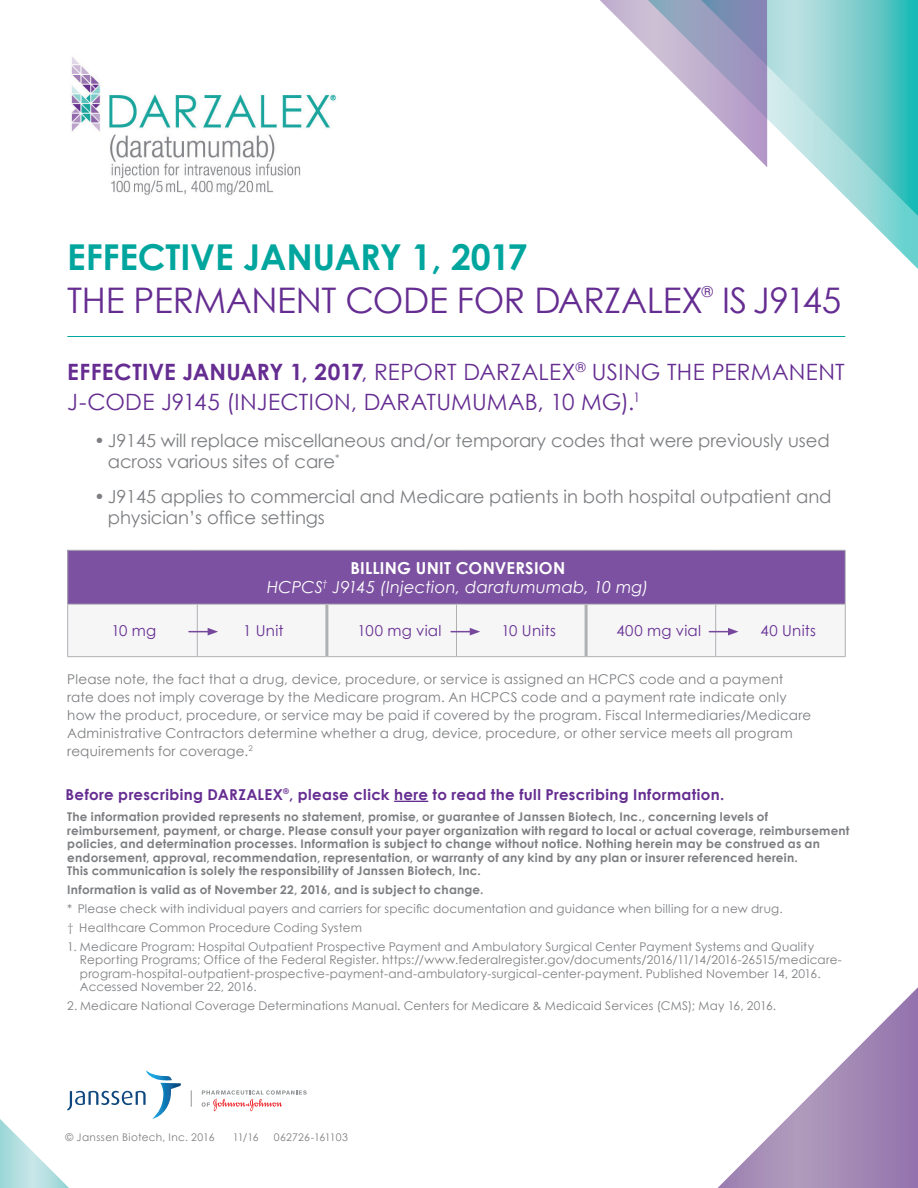
<style>
.page{position:relative;width:918px;height:1188px;background:#fff}
.page>*{position:absolute;margin:0;border:0;box-sizing:border-box;transform-origin:0 0}
.t1{font:700 35.7px "Century Gothic";letter-spacing:-.005em;color:#00a69e}
.t2{font:35.25px "Century Gothic";letter-spacing:-.01em;color:#652d91}
.t3{font:22.5px/30px "Century Gothic";letter-spacing:.01em;color:#652d91}
.t4{font:18px/21px "Century Gothic";letter-spacing:-.005em;color:#7c7e81}
.t5{font:italic 16.5px "Century Gothic";letter-spacing:.01em;color:#fff}
.t6{font:700 16.5px "Century Gothic";letter-spacing:.015em;color:#fff}
.t7{font:700 15px "Century Gothic";letter-spacing:.025em;color:#652d91}
.t8{font:15px "Century Gothic";letter-spacing:.02em;color:#652d91}
.t9{font:14.85px "Century Gothic";color:#652d91}
.t10{font:13.5px/18px "Century Gothic";letter-spacing:.015em;color:#7c7e81}
.t11{font:12px/13.5px "Century Gothic";letter-spacing:.015em;color:#7c7e81}
.t12{font:700 12px/13.5px "Century Gothic";letter-spacing:.015em;color:#7c7e81}
.t13{font:10.5px "Century Gothic";letter-spacing:.03em;color:#7c7e81}
.s1{font-weight:700}
</style>
<div class="page">
<hr style="left:394px;top:801px;width:34px;height:1px;background:#652d91">
<svg style="left:717px;top:987px;width:201px;height:201px"></svg>
<svg style="left:767px;top:0;width:151px;height:263px"></svg>
<svg style="left:600px;top:0;width:167px;height:167px"></svg>
<svg style="left:202px;top:1090px;width:105px;height:21px"></svg>
<svg style="left:191px;top:1090px;width:1px;height:17px"></svg>
<svg style="left:0;top:1070px;width:181px;height:118px"></svg>
<img style="left:71px;top:57px;width:265px;height:138px">
<hr style="left:67px;top:336px;width:778px;height:1px;background:#00a69e">
<div style="left:68px;top:550px;width:777px;height:54px;background:#7c51a1"></div>
<hr style="left:67px;top:550px;width:130px;height:1px;background:#afb0b4">
<hr style="left:67px;top:551px;width:1px;height:53px;background:#afb0b4">
<hr style="left:197px;top:550px;width:130px;height:1px;background:#afb0b4">
<hr style="left:327px;top:550px;width:129px;height:1px;background:#afb0b4">
<hr style="left:456px;top:550px;width:130px;height:1px;background:#afb0b4">
<hr style="left:586px;top:550px;width:130px;height:1px;background:#afb0b4">
<hr style="left:716px;top:550px;width:130px;height:1px;background:#afb0b4">
<hr style="left:67px;top:604px;width:130px;height:1px;background:#afb0b4">
<hr style="left:67px;top:605px;width:1px;height:51px;background:#afb0b4">
<hr style="left:845px;top:605px;width:1px;height:51px;background:#afb0b4">
<hr style="left:67px;top:656px;width:130px;height:1px;background:#afb0b4">
<hr style="left:716px;top:656px;width:130px;height:1px;background:#afb0b4">
<hr style="left:845px;top:551px;width:1px;height:53px;background:#afb0b4">
<hr style="left:716px;top:604px;width:130px;height:1px;background:#afb0b4">
<div style="left:68px;top:604px;width:777px;height:53px;background:#f6f6f7"></div>
<p class="t1" style="left:67px;top:234px;width:462px">EFFECTIVE JANUARY 1, 2017</p>
<p class="t2" style="left:67px;top:279px;width:637px">THE PERMANENT CODE FOR DARZALEX</p>
<p class="t9" style="left:702px;top:283px;width:13px">®</p>
<p class="t2" style="left:722px;top:279px;width:121px">IS J9145</p>
<p class="t3" style="left:67px;top:356px;width:779px"><span class="s1">EFFECTIVE JANUARY 1, 2017</span>, REPORT DARZALEX<sup>®</sup> USING THE PERMANENT<br>J-CODE J9145 (INJECTION, DARATUMUMAB, 10 MG).<sup>1</sup></p>
<p class="t4" style="left:108px;top:430px;width:723px;text-indent:-14px">•J9145 will replace miscellaneous and/or temporary codes that were previously used across various sites of care<sup>*</sup></p>
<p class="t4" style="left:108px;top:486px;width:725px;text-indent:-14px">•J9145 applies to commercial and Medicare patients in both hospital outpatient and physician’s office settings</p>
<p class="t6" style="left:350px;top:558px;width:216px">BILLING UNIT CONVERSION</p>
<p class="t5" style="left:267px;top:577px;width:383px">HCPCS<sup>†</sup> J9145 (Injection, daratumumab, 10 mg)</p>
<p class="t8" style="left:111px;top:622px;width:46px">10 mg</p>
<p class="t8" style="left:243px;top:622px;width:42px">1 Unit</p>
<p class="t8" style="left:358px;top:622px;width:85px">100 mg vial</p>
<p class="t8" style="left:501px;top:622px;width:56px">10 Units</p>
<p class="t8" style="left:616px;top:622px;width:86px">400 mg vial</p>
<p class="t8" style="left:761px;top:622px;width:57px">40 Units</p>
<p class="t10" style="left:67px;top:670px;width:745px">Please note, the fact that a drug, device, procedure, or service is assigned an HCPCS code and a payment rate does not imply coverage by the Medicare program. An HCPCS code and a payment rate indicate only how the product, procedure, or service may be paid if covered by the program. Fiscal Intermediaries/Medicare Administrative Contractors determine whether a drug, device, procedure, or other service meets all program requirements for coverage.<sup>2</sup></p>
<p class="t7" style="left:66px;top:785px;width:660px">Before prescribing DARZALEX<sup>®</sup>, please click here to read the full Prescribing Information.</p>
<p class="t12" style="left:67px;top:810px;width:784px">The information provided represents no statement, promise, or guarantee of Janssen Biotech, Inc., concerning levels of reimbursement, payment, or charge. Please consult your payer organization with regard to local or actual coverage, reimbursement policies, and determination processes. Information is subject to change without notice. Nothing herein may be construed as an endorsement, approval, recommendation, representation, or warranty of any kind by any plan or insurer referenced herein.<br>This communication is solely the responsibility of Janssen Biotech, Inc.</p>
<p class="t12" style="left:67px;top:883px;width:418px">Information is valid as of November 22, 2016, and is subject to change.</p>
<p class="t11" style="left:67px;top:902px;width:717px">* Please check with individual payers and carriers for specific documentation and guidance when billing for a new drug.</p>
<p class="t11" style="left:67px;top:921px;width:296px">† Healthcare Common Procedure Coding System</p>
<p class="t11" style="left:80px;top:939px;width:764px;text-indent:-13px">1. Medicare Program: Hospital Outpatient Prospective Payment and Ambulatory Surgical Center Payment Systems and Quality Reporting Programs; Office of the Federal Register. https://www.federalregister.gov/documents/2016/11/14/2016-26515/medicare&shy;program-hospital-outpatient-prospective-payment-and-ambulatory-surgical-center-payment. Published November 14, 2016.<br>Accessed November 22, 2016.</p>
<p class="t11" style="left:67px;top:999px;width:710px">2. Medicare National Coverage Determinations Manual. Centers for Medicare &amp; Medicaid Services (CMS); May 16, 2016.</p>
<p class="t13" style="left:66px;top:1131px;width:150px">© Janssen Biotech, Inc. 2016</p>
<p class="t13" style="left:233px;top:1131px;width:27px">11/16</p>
<p class="t13" style="left:274px;top:1131px;width:75px">062726-161103</p>
</div>
